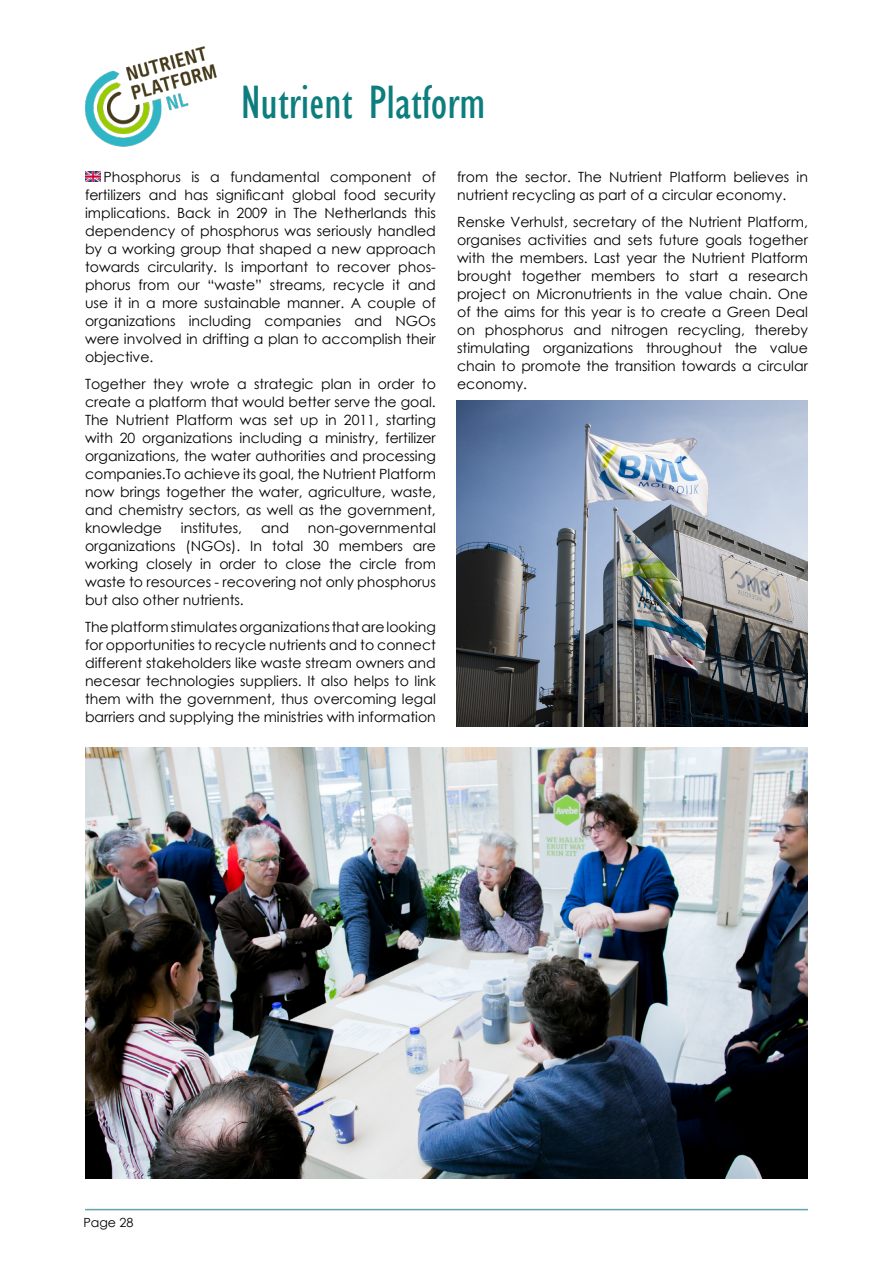
<style>
.page{position:relative;width:893px;height:1263px;background:#fff}
.page>*{position:absolute;margin:0;border:0;box-sizing:border-box;transform-origin:0 0}
.TITLU_PAGINI{font:condensed 48.15px "Gill Sans";color:#0d7d7d}
.Text_NL{font:14.1px/18px "Century Gothic";color:#000;text-align:justify}
.t1{font:12.6px "Century Gothic";color:#000}
</style>
<div class="page">
<hr style="left:85px;top:1209px;width:723px;height:1px;background:#61a4a8">
<img style="left:85px;top:47px;width:131px;height:100px">
<img style="left:456px;top:400px;width:352px;height:326px">
<img style="left:85px;top:747px;width:723px;height:431px">
<img style="left:85px;top:172px;width:15px;height:9px">
<p class="TITLU_PAGINI" style="left:241px;top:74px;width:246px">Nutrient Platform</p>
<p class="Text_NL" style="left:85px;top:167px;width:352px;text-indent:18px">Phosphorus is a fundamental component of fertilizers and has significant global food security implications. Back in 2009 in The Netherlands this dependency of phosphorus was seriously handled by a working group that shaped a new approach towards circularity. Is important to recover phos&shy;phorus from our “waste” streams, recycle it and use it in a more sustainable manner. A couple of organizations including companies and NGOs were involved in drifting a plan to accomplish their objective.</p>
<p class="Text_NL" style="left:85px;top:375px;width:352px">Together they wrote a strategic plan in order to create a platform that would better serve the goal.<br>The Nutrient Platform was set up in 2011, starting with 20 organizations including a ministry, fertilizer organizations, the water authorities and processing companies.To achieve its goal, the Nutrient Platform now brings together the water, agriculture, waste, and chemistry sectors, as well as the government, knowledge</p>
<p class="Text_NL" style="left:181px;top:519px;width:63px">institutes,</p>
<p class="Text_NL" style="left:261px;top:519px;width:29px">and</p>
<p class="Text_NL" style="left:85px;top:519px;width:352px;text-indent:223px">non-governmental organizations (NGOs). In total 30 members are working closely in order to close the circle from waste to resources - recovering not only phosphorus but also other nutrients.</p>
<p class="Text_NL" style="left:85px;top:618px;width:352px">The platform stimulates organizations that are looking for opportunities to recycle nutrients and to connect different stakeholders like waste stream owners and necesar technologies suppliers. It also helps to link them with the government, thus overcoming legal barriers and supplying the ministries with information</p>
<p class="Text_NL" style="left:457px;top:167px;width:352px">from the sector. The Nutrient Platform believes in nutrient recycling as part of a circular economy.</p>
<p class="Text_NL" style="left:457px;top:213px;width:352px">Renske Verhulst, secretary of the Nutrient Platform, organises activities and sets future goals together with the members. Last year the Nutrient Platform brought together members to start a research project on Micronutrients in the value chain. One of the aims for this year is to create a Green Deal on phosphorus and nitrogen recycling, thereby stimulating organizations throughout the value chain to promote the transition towards a circular economy.</p>
<p class="t1" style="left:83px;top:1214px;width:52px">Page 28</p>
</div>
